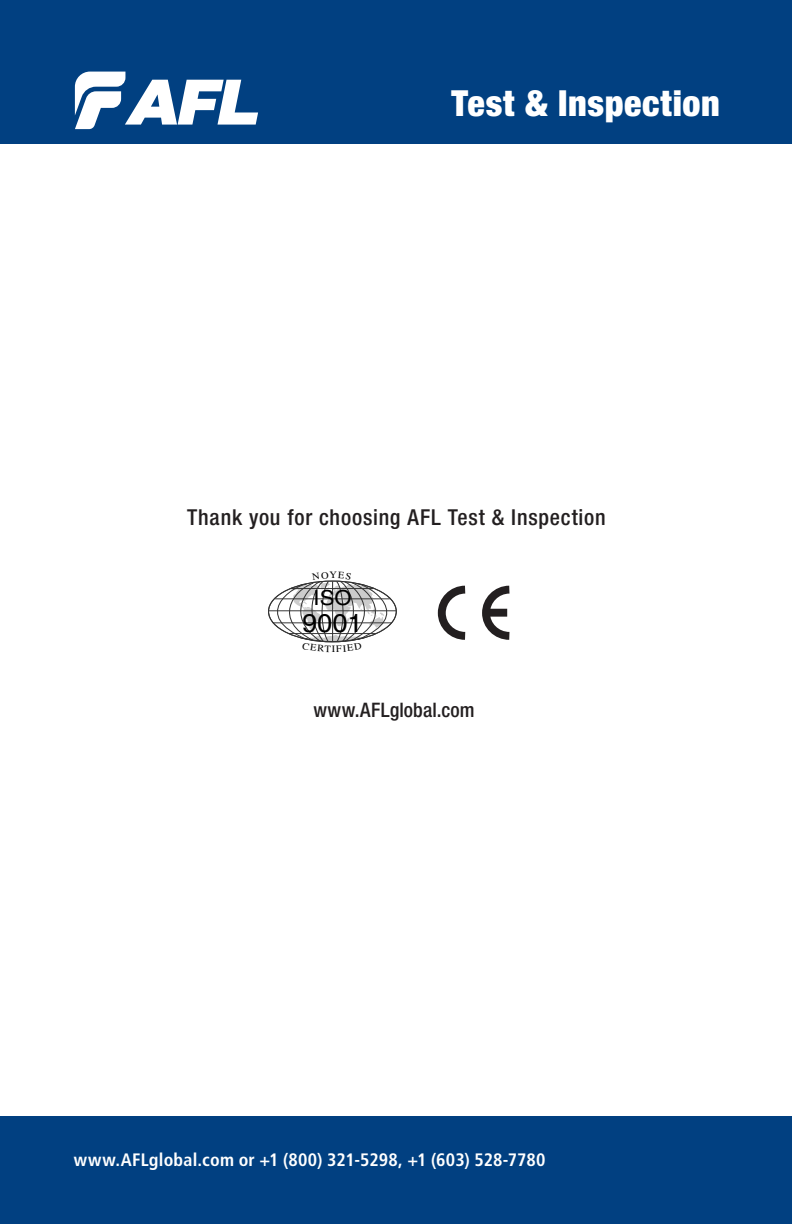
<style>
.page{position:relative;width:792px;height:1224px;background:#fff}
.page>*{position:absolute;margin:0;border:0;box-sizing:border-box;transform-origin:0 0}
.t1{font:900 condensed 36px "Helvetica Neue";letter-spacing:.02em;color:#fff}
.t2{font:25.6px "Helvetica";color:#000;scale:1.06 1}
.t3{font:500 condensed 22px "Helvetica Neue";letter-spacing:.035em;color:#231f20}
.t4{font:20.8px "Helvetica";color:#000;scale:1.06 1}
.t5{font:500 condensed 20px "Helvetica Neue";letter-spacing:.005em;color:#231f20}
.t6{font:700 condensed 18px "Frutiger LT Std";letter-spacing:.01em;color:#fff}
.t7{font:9.8px "Times";color:#000;scale:1.06 1}
</style>
<div class="page">
<div style="left:0;top:1116px;width:792px;height:108px;background:#014081"></div>
<div style="left:0;top:0;width:792px;height:143px;background:#014081"></div>
<svg style="left:75px;top:72px;width:183px;height:57px"></svg>
<svg style="left:437px;top:585px;width:73px;height:55px"></svg>
<div style="left:486px;top:609px;width:21px;height:8px;background:#231f20"></div>
<svg style="left:268px;top:580px;width:129px;height:63px"></svg>
<h1 class="t1" style="left:452px;top:81px;width:270px">Test &amp; Inspection</h1>
<p class="t3" style="left:187px;top:504px;width:420px">Thank you for choosing AFL Test &amp; Inspection</p>
<p class="t7" style="left:329px;top:569px;width:9px">Y</p>
<p class="t4" style="left:314px;top:586px;width:37px">ISO</p>
<p class="t2" style="left:302px;top:608px;width:59px">9001</p>
<p class="t7" style="left:332px;top:643px;width:5px">I</p>
<p class="t5" style="left:313px;top:698px;width:163px">www.AFLglobal.com</p>
<p class="t6" style="left:74px;top:1149px;width:473px">www.AFLglobal.com or +1 (800) 321-5298, +1 (603) 528-7780</p>
</div>
